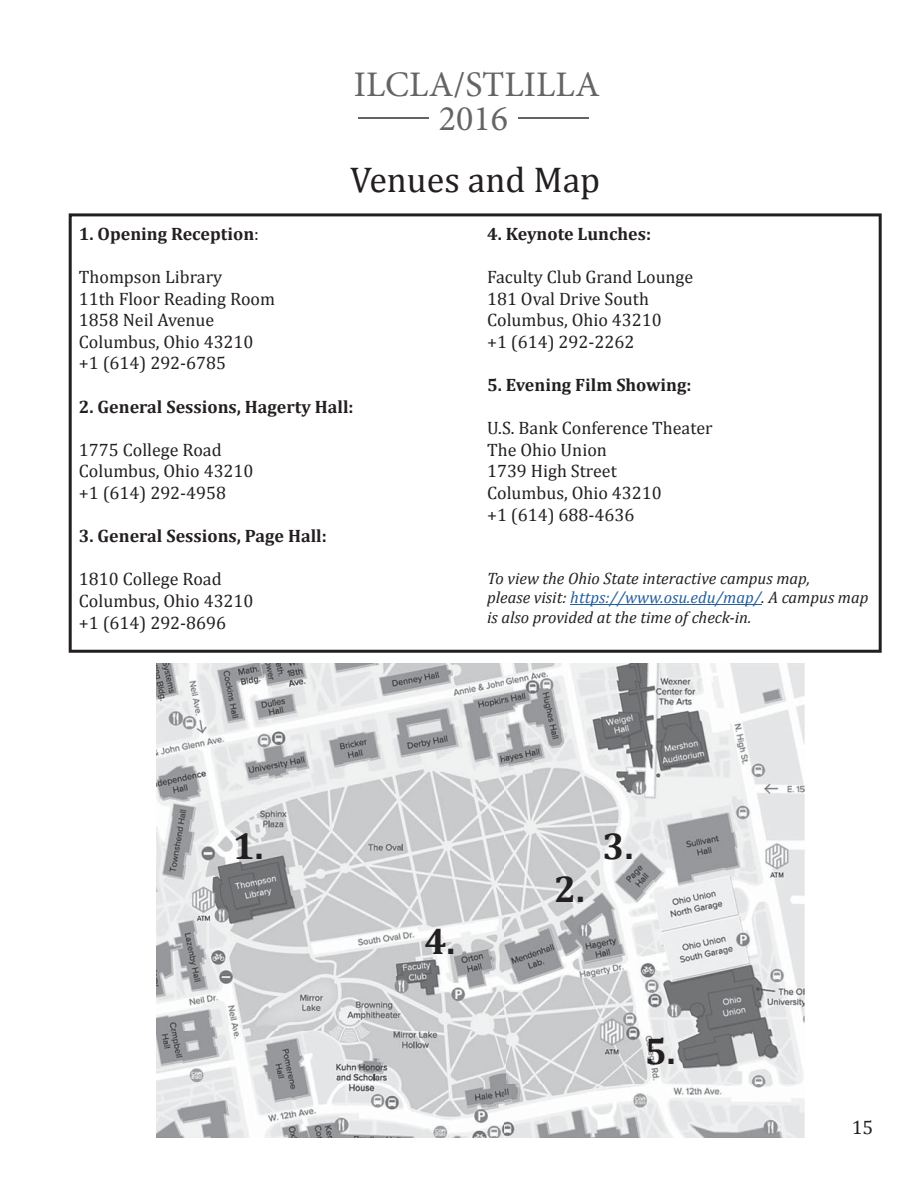
<style>
.page{position:relative;width:918px;height:1188px;background:#fff}
.page>*{position:absolute;margin:0;border:0;box-sizing:border-box;transform-origin:0 0}
.t1{font:700 37.5px "Cambria";color:#231f20}
.t2{font:36px/33.2px "Minion Pro";color:#646564;text-align:center}
.t3{font:36px "Cambria";color:#231f20}
.t4{font:19.5px "Cambria";color:#231f20}
.t5{font:18px/21.6px "Cambria";color:#231f20}
.t6{font:700 18px "Cambria";color:#231f20}
.t7{font:italic 16.5px/19.8px "Cambria";color:#231f20}
.s1{font-weight:400}
.s2{color:#215e9e}
</style>
<div class="page">
<img style="left:156px;top:663px;width:648px;height:474px">
<hr style="left:518px;top:117px;width:71px;height:1px;background:#626565">
<hr style="left:358px;top:117px;width:70px;height:1px;background:#626565">
<svg style="left:69px;top:213px;width:813px;height:440px"></svg>
<h2 class="t2" style="left:354px;top:67px;width:248px">ILCLA/STLILLA<br>2016</h2>
<h2 class="t3" style="left:350px;top:158px;width:252px">Venues and Map</h2>
<p class="t6" style="left:79px;top:223px;width:182px">1. Opening Reception<span class="s1">:</span></p>
<p class="t5" style="left:79px;top:266px;width:198px">Thompson Library<br>11th Floor Reading Room<br>1858 Neil Avenue<br>Columbus, Ohio 43210 +1 (614) 292-6785</p>
<p class="t6" style="left:79px;top:395px;width:276px">2. General Sessions, Hagerty Hall:</p>
<p class="t5" style="left:79px;top:438px;width:176px">1775 College Road<br>Columbus, Ohio 43210 +1 (614) 292-4958</p>
<p class="t6" style="left:79px;top:525px;width:250px">3. General Sessions, Page Hall:</p>
<p class="t5" style="left:79px;top:568px;width:176px">1810 College Road<br>Columbus, Ohio 43210 +1 (614) 292-8696</p>
<p class="t6" style="left:487px;top:223px;width:166px">4. Keynote Lunches:</p>
<p class="t5" style="left:487px;top:266px;width:208px">Faculty Club Grand Lounge<br>181 Oval Drive South<br>Columbus, Ohio 43210<br>+1 (614) 292-2262</p>
<p class="t6" style="left:487px;top:374px;width:206px">5. Evening Film Showing:</p>
<p class="t5" style="left:487px;top:417px;width:227px">U.S. Bank Conference Theater<br>The Ohio Union<br>1739 High Street<br>Columbus, Ohio 43210<br>+1 (614) 688-4636</p>
<p class="t7" style="left:487px;top:568px;width:383px">To view the Ohio State interactive campus map,<br>please visit: <span class="s2">https://www.osu.edu/map/</span>. A campus map is also provided at the time of check-in.</p>
<h1 class="t1" style="left:233px;top:823px;width:32px">1.</h1>
<h1 class="t1" style="left:424px;top:918px;width:32px">4.</h1>
<h1 class="t1" style="left:554px;top:866px;width:32px">2.</h1>
<h1 class="t1" style="left:603px;top:823px;width:32px">3.</h1>
<h1 class="t1" style="left:645px;top:1028px;width:32px">5.</h1>
<p class="t4" style="left:852px;top:1115px;width:23px">15</p>
</div>
